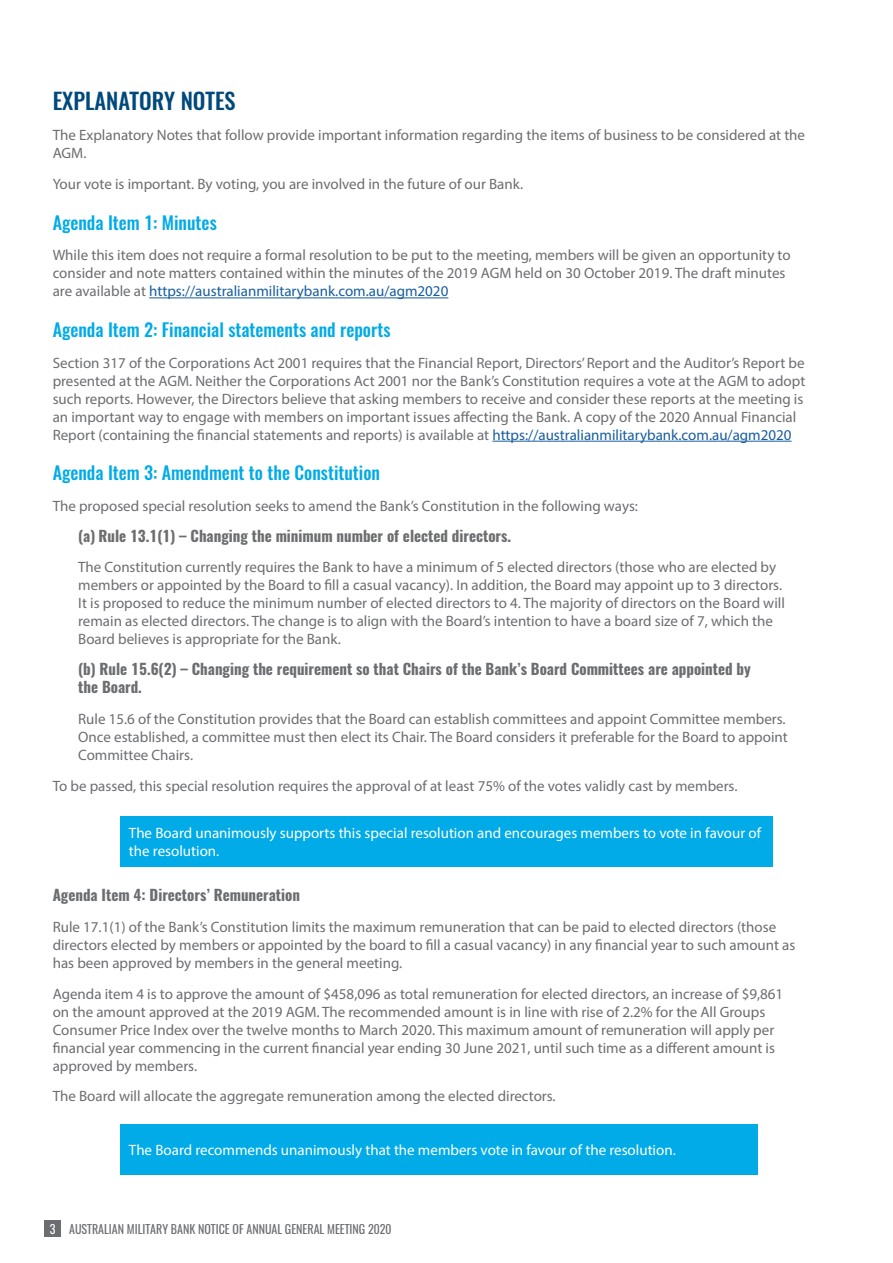
<style>
.page{position:relative;width:893px;height:1263px;background:#fff}
.page>*{position:absolute;margin:0;border:0;box-sizing:border-box;transform-origin:0 0}
.t1{font:500 22.5px "Oswald";color:#00497b}
.t2{font:500 18px "Oswald";color:#00abe7}
.body{font:15px/18px "Myriad Pro";color:#6c6d70}
.body-2{font:700 15px/18px "Oswald";color:#6c6d70}
.body-3{font:15px/18px "Myriad Pro";color:#fff}
.t3{font:12px "Oswald";color:#6c6d70}
.t4{font:12px "Oswald";color:#fff}
.s1{color:#175d9e}
</style>
<div class="page">
<div style="left:44px;top:1221px;width:17px;height:16px;background:#6c6d70"></div>
<hr style="left:149px;top:297px;width:299px;height:1px;background:#175d9e">
<hr style="left:492px;top:441px;width:299px;height:1px;background:#175d9e">
<div style="left:120px;top:1124px;width:638px;height:51px;background:#00abe7"></div>
<div style="left:120px;top:816px;width:652px;height:51px;background:#00abe7"></div>
<h1 class="t1" style="left:53px;top:85px;width:185px">EXPLANATORY NOTES</h1>
<p class="body" style="left:53px;top:126px;width:754px">The Explanatory Notes that follow provide important information regarding the items of business to be considered at the<br>AGM.</p>
<p class="body" style="left:53px;top:175px;width:472px">Your vote is important. By voting, you are involved in the future of our Bank.</p>
<h2 class="t2" style="left:53px;top:210px;width:166px">Agenda Item 1: Minutes</h2>
<p class="body" style="left:53px;top:246px;width:740px">While this item does not require a formal resolution to be put to the meeting, members will be given an opportunity to consider and note matters contained within the minutes of the 2019 AGM held on 30 October 2019. The draft minutes are available at <span class="s1">https://australianmilitarybank.com.au/agm2020</span></p>
<h2 class="t2" style="left:53px;top:317px;width:339px">Agenda Item 2: Financial statements and reports</h2>
<p class="body" style="left:53px;top:353px;width:754px">Section 317 of the Corporations Act 2001 requires that the Financial Report, Directors’ Report and the Auditor’s Report be presented at the AGM. Neither the Corporations Act 2001 nor the Bank’s Constitution requires a vote at the AGM to adopt such reports. However, the Directors believe that asking members to receive and consider these reports at the meeting is an important way to engage with members on important issues affecting the Bank. A copy of the 2020 Annual Financial Report (containing the financial statements and reports) is available at <span class="s1">https://australianmilitarybank.com.au/agm2020</span></p>
<h2 class="t2" style="left:53px;top:460px;width:329px">Agenda Item 3: Amendment to the Constitution</h2>
<p class="body" style="left:53px;top:497px;width:587px">The proposed special resolution seeks to amend the Bank’s Constitution in the following ways:</p>
<p class="body-2" style="left:78px;top:527px;width:434px">(a) Rule 13.1(1) – Changing the minimum number of elected directors.</p>
<p class="body" style="left:78px;top:558px;width:708px">The Constitution currently requires the Bank to have a minimum of 5 elected directors (those who are elected by members or appointed by the Board to fill a casual vacancy). In addition, the Board may appoint up to 3 directors.<br>It is proposed to reduce the minimum number of elected directors to 4. The majority of directors on the Board will remain as elected directors. The change is to align with the Board’s intention to have a board size of 7, which the Board believes is appropriate for the Bank.</p>
<p class="body-2" style="left:78px;top:661px;width:674px">(b) Rule 15.6(2) – Changing the requirement so that Chairs of the Bank’s Board Committees are appointed by the Board.</p>
<p class="body" style="left:78px;top:710px;width:711px">Rule 15.6 of the Constitution provides that the Board can establish committees and appoint Committee members.<br>Once established, a committee must then elect its Chair. The Board considers it preferable for the Board to appoint<br>Committee Chairs.</p>
<p class="body" style="left:53px;top:776px;width:686px">To be passed, this special resolution requires the approval of at least 75% of the votes validly cast by members.</p>
<p class="body-3" style="left:129px;top:824px;width:634px">The Board unanimously supports this special resolution and encourages members to vote in favour of the resolution.</p>
<p class="body-2" style="left:53px;top:886px;width:249px">Agenda Item 4: Directors’ Remuneration</p>
<p class="body" style="left:53px;top:917px;width:744px">Rule 17.1(1) of the Bank’s Constitution limits the maximum remuneration that can be paid to elected directors (those directors elected by members or appointed by the board to fill a casual vacancy) in any financial year to such amount as has been approved by members in the general meeting.</p>
<p class="body" style="left:53px;top:984px;width:732px">Agenda item 4 is to approve the amount of $458,096 as total remuneration for elected directors, an increase of $9,861 on the amount approved at the 2019 AGM. The recommended amount is in line with rise of 2.2% for the All Groups Consumer Price Index over the twelve months to March 2020. This maximum amount of remuneration will apply per financial year commencing in the current financial year ending 30 June 2021, until such time as a different amount is approved by members.</p>
<p class="body" style="left:53px;top:1087px;width:505px">The Board will allocate the aggregate remuneration among the elected directors.</p>
<p class="body-3" style="left:129px;top:1141px;width:548px">The Board recommends unanimously that the members vote in favour of the resolution.</p>
<p class="t4" style="left:50px;top:1221px;width:7px">3</p>
<p class="t3" style="left:69px;top:1221px;width:324px">AUSTRALIAN MILITARY BANK NOTICE OF ANNUAL GENERAL MEETING 2020</p>
</div>
